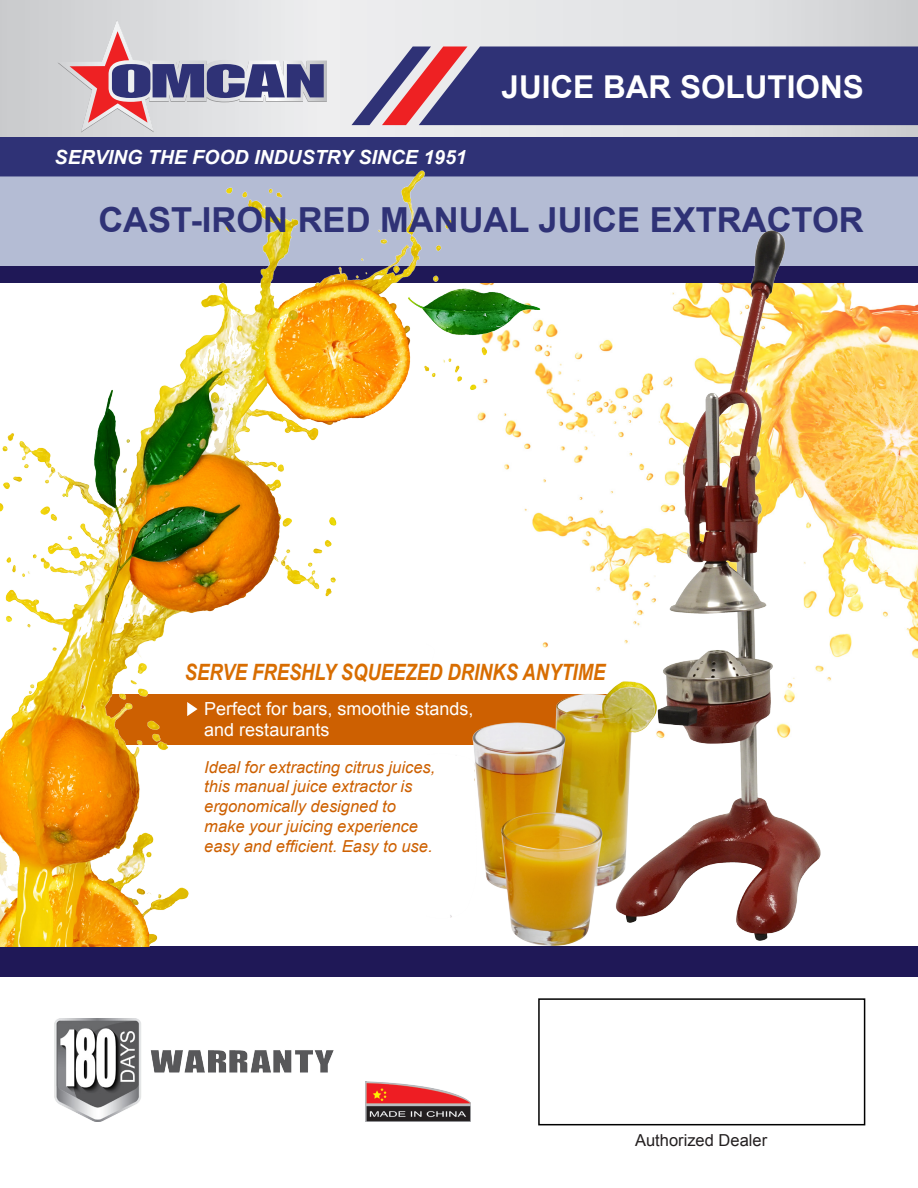
<style>
.page{position:relative;width:918px;height:1188px;background:#fff}
.page>*{position:absolute;margin:0;border:0;box-sizing:border-box;transform-origin:0 0}
.t1{font:700 34.5px "Arial";color:#2f3276}
.t2{font:700 31.5px "Arial";color:#fff}
.t3{font:italic 700 22.5px "Arial Narrow";color:#d86d01}
.t4{font:italic 700 19.5px "Arial";color:#fff}
.t5{font:18px/21.6px "Arial";color:#fff}
.t6{font:italic 16.5px/19.8px "Arial";color:#cd6001}
.t7{font:16.5px "Arial";color:#231f20}
</style>
<div class="page">
<img style="left:886px;top:304px;width:32px;height:355px">
<svg style="left:0;top:0;width:918px;height:137px;background:#dedee0"></svg>
<div style="left:0;top:137px;width:918px;height:39px;background:#2f3276"></div>
<svg style="left:352px;top:46px;width:566px;height:79px;background:#4a447e"></svg>
<svg style="left:58px;top:21px;width:269px;height:112px;background:#bfb4c2"></svg>
<div style="left:639px;top:176px;width:279px;height:90px;background:#b4bcd4"></div>
<div style="left:0;top:266px;width:918px;height:17px;background:#1f1857"></div>
<div style="left:538px;top:998px;width:327px;height:127px;border:2px solid #000"></div>
<div style="left:0;top:947px;width:918px;height:30px;background:#1f1857"></div>
<img style="left:639px;top:184px;width:247px;height:763px">
<img style="left:365px;top:1082px;width:106px;height:40px">
<img style="left:0;top:170px;width:639px;height:777px">
<svg style="left:187px;top:702px;width:11px;height:14px"></svg>
<img style="left:55px;top:1018px;width:279px;height:104px">
<p class="t4" style="left:55px;top:144px;width:414px">SERVING THE FOOD INDUSTRY SINCE 1951</p>
<p class="t2" style="left:502px;top:65px;width:364px">JUICE BAR SOLUTIONS</p>
<p class="t1" style="left:98px;top:197px;width:767px">CAST-IRON RED MANUAL JUICE EXTRACTOR</p>
<p class="t3" style="left:185px;top:655px;width:422px">SERVE FRESHLY SQUEEZED DRINKS ANYTIME</p>
<p class="t5" style="left:204px;top:698px;width:271px">Perfect for bars, smoothie stands, and restaurants</p>
<p class="t6" style="left:204px;top:757px;width:233px">Ideal for extracting citrus juices, this manual juice extractor is ergonomically designed to make your juicing experience easy and efficient. Easy to use.</p>
<p class="t7" style="left:635px;top:1129px;width:133px">Authorized Dealer</p>
</div>
